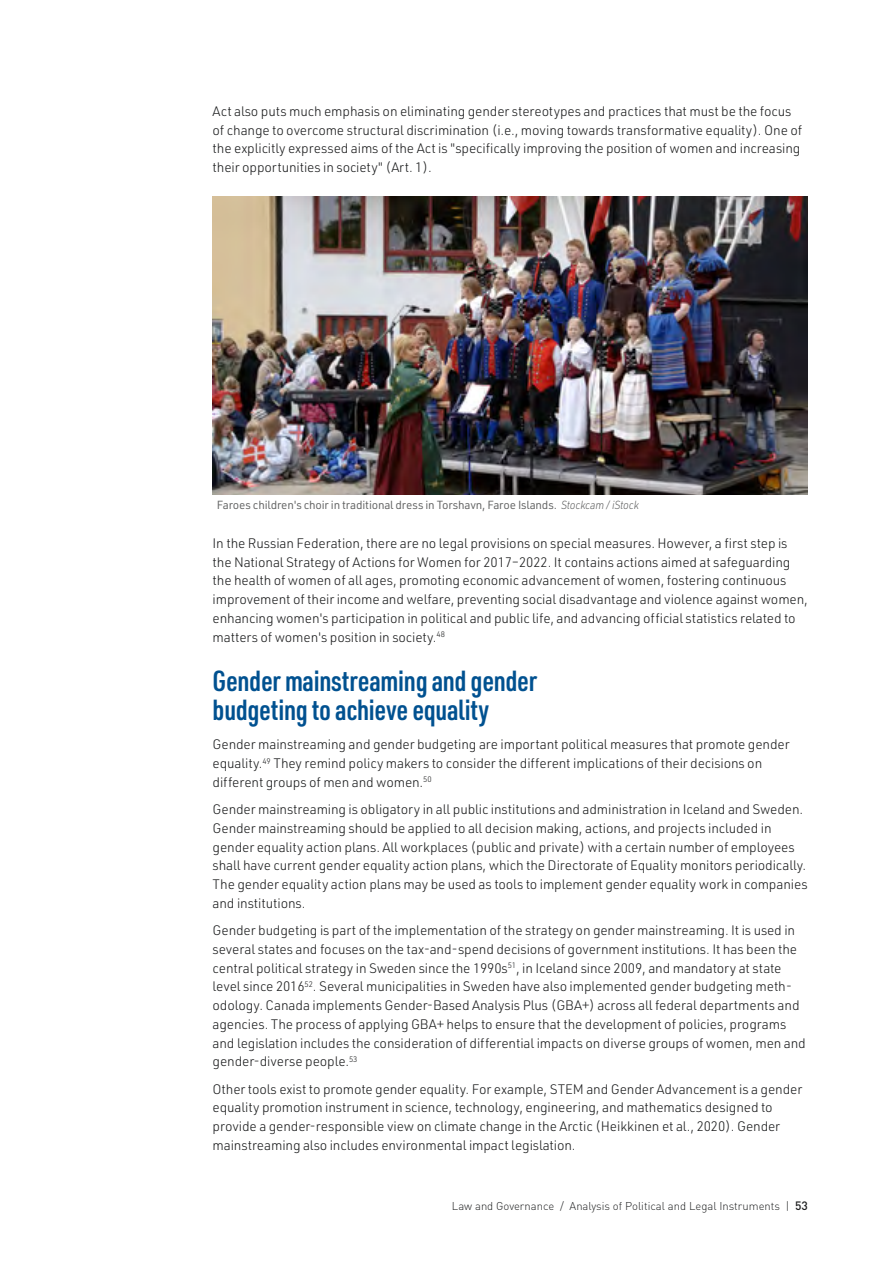
<style>
.page{position:relative;width:893px;height:1263px;background:#fff}
.page>*{position:absolute;margin:0;border:0;box-sizing:border-box;transform-origin:0 0}
.t1{font:600 28.5px/28.5px "URWDIN Cond";letter-spacing:-.01em;color:#005190}
.t2{font:300 13.5px/18.8px "URWDIN";letter-spacing:-.01em;color:#1d1e1f}
.t3{font:11.55px "URWDIN";letter-spacing:-.015em;color:#636464}
.t4{font:300 11.25px "DIN Pro";color:#1d1e1f}
.s1{font-weight:300;font-style:italic}
.s2{font-weight:500;font-size:12px}
</style>
<div class="page">
<img style="left:213px;top:196px;width:595px;height:298px">
<p class="t2" style="left:213px;top:101px;width:591px">Act also puts much emphasis on eliminating gender stereotypes and practices that must be the focus of change to overcome structural discrimination (i.e., moving towards transformative equality). One of the explicitly expressed aims of the Act is "specifically improving the position of women and increasing their opportunities in society" (Art. 1).</p>
<p class="t3" style="left:217px;top:497px;width:423px">Faroes children's choir in traditional dress in Torshavn, Faroe Islands. <span class="s1">Stockcam / iStock</span></p>
<p class="t2" style="left:213px;top:533px;width:597px">In the Russian Federation, there are no legal provisions on special measures. However, a first step is the National Strategy of Actions for Women for 2017–2022. It contains actions aimed at safeguarding the health of women of all ages, promoting economic advancement of women, fostering continuous improvement of their income and welfare, preventing social disadvantage and violence against women, enhancing women's participation in political and public life, and advancing official statistics related to matters of women's position in society.<sup>48</sup></p>
<h1 class="t1" style="left:213px;top:666px;width:326px">Gender mainstreaming and gender budgeting to achieve equality</h1>
<p class="t2" style="left:213px;top:735px;width:578px">Gender mainstreaming and gender budgeting are important political measures that promote gender equality.<sup>49</sup> They remind policy makers to consider the different implications of their decisions on different groups of men and women.<sup>50</sup></p>
<p class="t2" style="left:213px;top:799px;width:596px">Gender mainstreaming is obligatory in all public institutions and administration in Iceland and Sweden.<br>Gender mainstreaming should be applied to all decision making, actions, and projects included in gender equality action plans. All workplaces (public and private) with a certain number of employees shall have current gender equality action plans, which the Directorate of Equality monitors periodically.<br>The gender equality action plans may be used as tools to implement gender equality work in companies and institutions.</p>
<p class="t2" style="left:213px;top:920px;width:595px">Gender budgeting is part of the implementation of the strategy on gender mainstreaming. It is used in several states and focuses on the tax-and-spend decisions of government institutions. It has been the central political strategy in Sweden since the 1990s<sup>51</sup>, in Iceland since 2009, and mandatory at state level since 2016<sup>52</sup>. Several municipalities in Sweden have also implemented gender budgeting meth&shy;odology. Canada implements Gender-Based Analysis Plus (GBA+) across all federal departments and agencies. The process of applying GBA+ helps to ensure that the development of policies, programs and legislation includes the consideration of differential impacts on diverse groups of women, men and gender-diverse people.<sup>53</sup></p>
<p class="t2" style="left:213px;top:1079px;width:591px">Other tools exist to promote gender equality. For example, STEM and Gender Advancement is a gender equality promotion instrument in science, technology, engineering, and mathematics designed to provide a gender-responsible view on climate change in the Arctic (Heikkinen et al., 2020). Gender mainstreaming also includes environmental impact legislation.</p>
<p class="t4" style="left:452px;top:1198px;width:358px">Law and Governance / Analysis of Political and Legal Instruments | <span class="s2">53</span></p>
</div>
